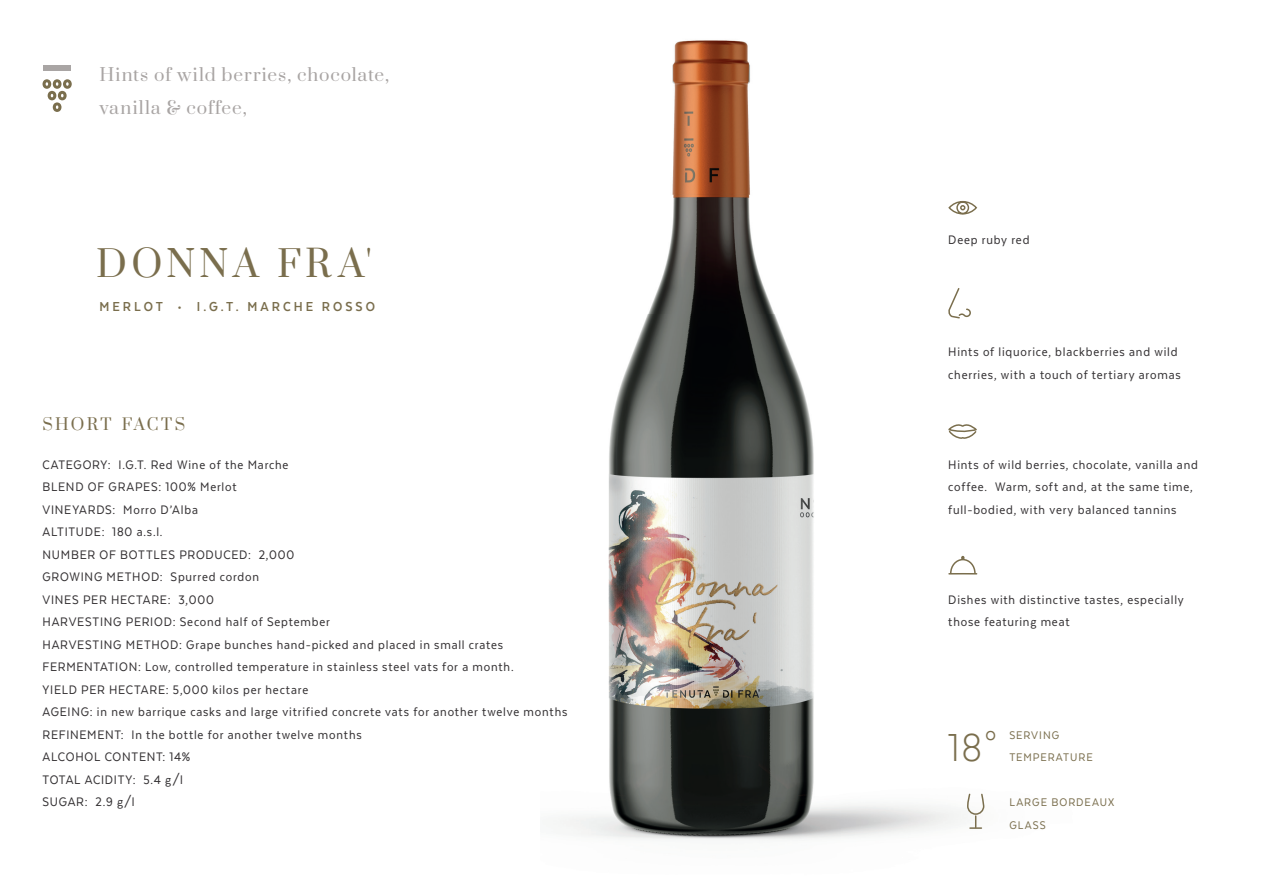
<style>
.page{position:relative;width:1263px;height:893px;background:#fff}
.page>*{position:absolute;margin:0;border:0;box-sizing:border-box;transform-origin:0 0}
.t1{font:300 45px "Texta Narrow";color:#7a6e4d}
.t2{font:36px "Prata";letter-spacing:.115em;color:#7a6e4d}
.t3{font:17.25px/33px "Prata";letter-spacing:.05em;color:#a9a5a4}
.t4{font:15.75px "Prata";letter-spacing:.14em;color:#7a6e4d}
.t5{font:700 15px "Texta Narrow Alt";letter-spacing:.2em;color:#7a6e4d}
.t6{font:14.25px/22.5px "Texta Narrow";letter-spacing:.055em;color:#343133}
.t7{font:12.75px/22.5px "Texta Narrow";letter-spacing:.08em;color:#7a6e4d}
</style>
<div class="page">
<img style="left:560px;top:40px;width:406px;height:800px">
<svg style="left:43px;top:79px;width:29px;height:33px"></svg>
<div style="left:44px;top:66px;width:27px;height:5px;background:#a9a5a4"></div>
<svg style="left:948px;top:287px;width:23px;height:32px"></svg>
<svg style="left:947px;top:422px;width:30px;height:18px"></svg>
<svg style="left:947px;top:556px;width:31px;height:20px"></svg>
<svg style="left:947px;top:200px;width:31px;height:15px"></svg>
<svg style="left:966px;top:793px;width:19px;height:36px"></svg>
<p class="t3" style="left:99px;top:57px;width:291px">Hints of wild berries, chocolate, vanilla &amp; coffee,</p>
<h2 class="t2" style="left:96px;top:234px;width:277px">DONNA FRA'</h2>
<p class="t5" style="left:99px;top:299px;width:277px">MERLOT • I.G.T. MARCHE ROSSO</p>
<p class="t4" style="left:43px;top:411px;width:144px">SHORT FACTS</p>
<p class="t6" style="left:43px;top:453px;width:526px">CATEGORY: I.G.T. Red Wine of the Marche<br>BLEND OF GRAPES: 100% Merlot<br>VINEYARDS: Morro D’Alba<br>ALTITUDE: 180 a.s.l.<br>NUMBER OF BOTTLES PRODUCED: 2,000<br>GROWING METHOD: Spurred cordon<br>VINES PER HECTARE: 3,000<br>HARVESTING PERIOD: Second half of September<br>HARVESTING METHOD: Grape bunches hand-picked and placed in small crates FERMENTATION: Low, controlled temperature in stainless steel vats for a month.<br>YIELD PER HECTARE: 5,000 kilos per hectare<br>AGEING: in new barrique casks and large vitrified concrete vats for another twelve months REFINEMENT: In the bottle for another twelve months<br>ALCOHOL CONTENT: 14%<br>TOTAL ACIDITY: 5.4 g/l<br>SUGAR: 2.9 g/l</p>
<p class="t6" style="left:948px;top:228px;width:83px">Deep ruby red</p>
<p class="t6" style="left:948px;top:341px;width:234px">Hints of liquorice, blackberries and wild cherries, with a touch of tertiary aromas</p>
<p class="t6" style="left:948px;top:453px;width:251px">Hints of wild berries, chocolate, vanilla and coffee. Warm, soft and, at the same time, full-bodied, with very balanced tannins</p>
<p class="t6" style="left:948px;top:588px;width:237px">Dishes with distinctive tastes, especially those featuring meat</p>
<h1 class="t1" style="left:948px;top:725px;width:50px">18°</h1>
<p class="t7" style="left:1009px;top:724px;width:85px">SERVING<br>TEMPERATURE</p>
<p class="t7" style="left:1009px;top:791px;width:106px">LARGE BORDEAUX<br>GLASS</p>
</div>
